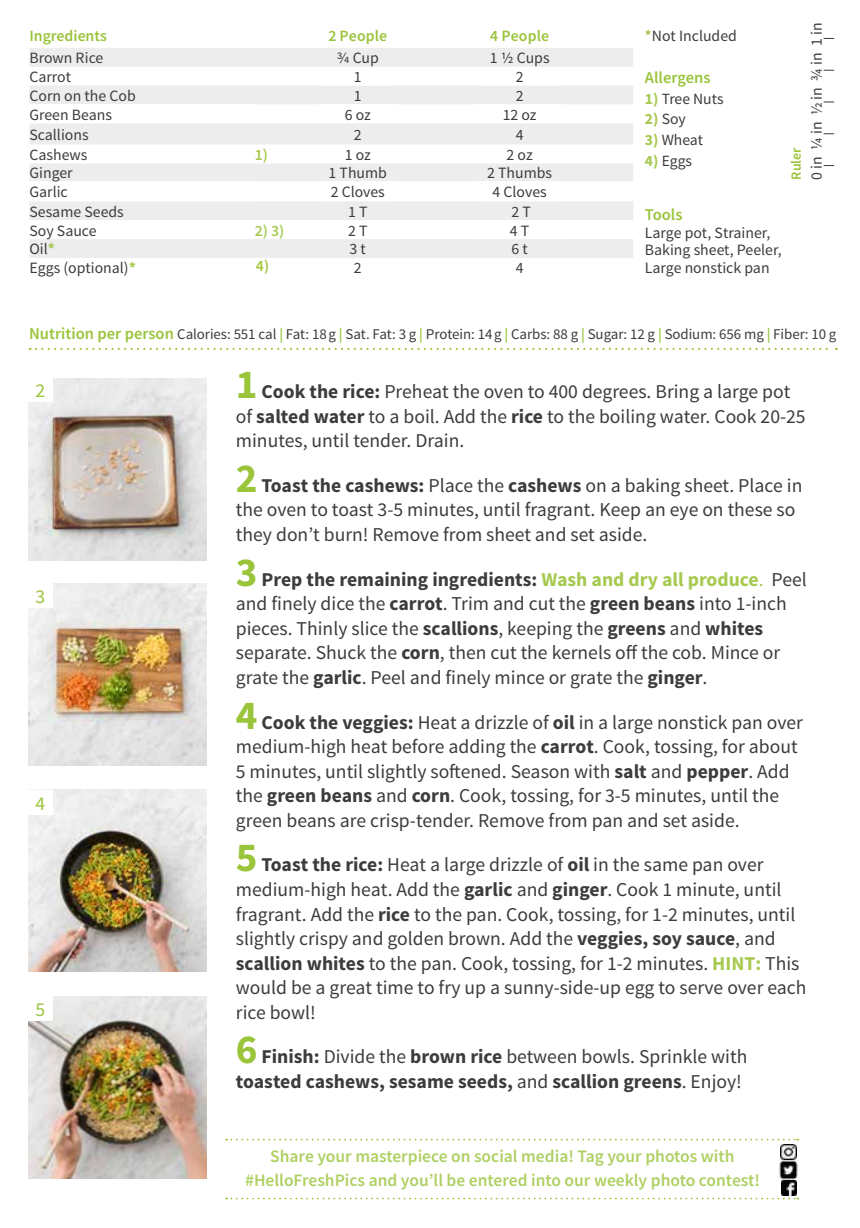
<style>
.page{position:relative;width:860px;height:1228px;background:#fff}
.page>*{position:absolute;margin:0;border:0;box-sizing:border-box;transform-origin:0 0}
.t1{font:19.6px/24.5px "Source Sans Pro";color:#3c3c3b}
.t2{font:700 19.6px/24.5px "Source Sans Pro";color:#3c3c3b}
.t3{font:19.6px "Source Sans Pro";color:#9ac43a}
.t4{font:600 17.5px/24.5px "Source Sans Pro";color:#9ac43b;text-align:center}
.t5{font:600 16.45px "Source Sans Pro";color:#9ac43a}
.t6{font:15.75px/17.5px "Source Sans Pro";color:#3c3c3b}
.t7{font:600 15.75px "Source Sans Pro";color:#9ac43a}
.t8{font:600 15.75px "Source Sans Pro";color:#a6c950}
.t9{font:600 15.75px "Source Sans Pro";color:#a6c94f}
.t10{font:600 15.75px "Source Sans Pro";color:#a2c73a}
.t11{font:15.58px "Source Sans Pro";color:#3c3c3b}
.t12{font:14.88px "Source Sans Pro";letter-spacing:-.005em;color:#3c3c3b}
.t13{font:600 14px "Source Sans Pro";color:#9ac43a}
.s1{font-weight:700;color:#a6c94f}
.s2{font-weight:600;color:#9ac43a}
.s3{font-weight:600;font-size:16.45px;color:#9ac43a}
.s4{font-weight:700;font-size:41.12px;color:#9ac43a}
.s5{font-weight:700}
.s6{font-weight:700;color:#a6c950}
.s7{color:#a6c950}
.s8{font-size:41.12px;color:#9ac43a}
.s9{font-weight:400}
</style>
<div class="page">
<img style="left:28px;top:789px;width:178px;height:182px">
<img style="left:28px;top:996px;width:178px;height:181px">
<img style="left:28px;top:378px;width:178px;height:182px">
<img style="left:28px;top:583px;width:178px;height:182px">
<svg style="left:30px;top:48px;width:603px;height:210px;fill:#ededed"></svg>
<svg style="left:30px;top:67px;width:534px;height:172px"></svg>
<div style="left:28px;top:377px;width:25px;height:25px;background:#fff"></div>
<div style="left:28px;top:583px;width:25px;height:25px;background:#fff"></div>
<div style="left:28px;top:789px;width:25px;height:25px;background:#fff"></div>
<div style="left:28px;top:996px;width:25px;height:24px;background:#fff"></div>
<svg style="left:30px;top:348px;width:806px;height:2px"></svg>
<svg style="left:226px;top:1138px;width:572px;height:2px"></svg>
<svg style="left:226px;top:1197px;width:572px;height:2px"></svg>
<img style="left:780px;top:1144px;width:16px;height:15px">
<img style="left:779px;top:1159px;width:19px;height:20px">
<img style="left:781px;top:1180px;width:14px;height:15px">
<p class="t7" style="left:29px;top:25px;width:79px">Ingredients</p>
<p class="t7" style="left:328px;top:25px;width:60px">2 People</p>
<p class="t7" style="left:490px;top:25px;width:60px">4 People</p>
<p class="t6" style="left:29px;top:50px;width:75px">Brown Rice</p>
<p class="t6" style="left:336px;top:50px;width:44px">3/4 Cup</p>
<p class="t6" style="left:489px;top:50px;width:61px">1 1/2 Cups</p>
<p class="t6" style="left:29px;top:68px;width:43px">Carrot</p>
<p class="t6" style="left:354px;top:68px;width:9px">1</p>
<p class="t6" style="left:515px;top:68px;width:9px">2</p>
<p class="t6" style="left:29px;top:87px;width:108px">Corn on the Cob</p>
<p class="t6" style="left:354px;top:87px;width:9px">1</p>
<p class="t6" style="left:515px;top:87px;width:9px">2</p>
<p class="t6" style="left:29px;top:106px;width:84px">Green Beans</p>
<p class="t6" style="left:344px;top:106px;width:28px">6 oz</p>
<p class="t6" style="left:502px;top:106px;width:35px">12 oz</p>
<p class="t6" style="left:29px;top:126px;width:61px">Scallions</p>
<p class="t6" style="left:354px;top:126px;width:9px">2</p>
<p class="t6" style="left:515px;top:126px;width:9px">4</p>
<p class="t6" style="left:29px;top:146px;width:60px">Cashews</p>
<p class="t9" style="left:254px;top:144px;width:15px">1)</p>
<p class="t6" style="left:344px;top:146px;width:28px">1 oz</p>
<p class="t6" style="left:506px;top:146px;width:28px">2 oz</p>
<p class="t6" style="left:29px;top:164px;width:45px">Ginger</p>
<p class="t6" style="left:328px;top:164px;width:60px">1 Thumb</p>
<p class="t6" style="left:487px;top:164px;width:66px">2 Thumbs</p>
<p class="t6" style="left:29px;top:183px;width:40px">Garlic</p>
<p class="t6" style="left:330px;top:183px;width:56px">2 Cloves</p>
<p class="t6" style="left:492px;top:183px;width:56px">4 Cloves</p>
<p class="t6" style="left:29px;top:203px;width:96px">Sesame Seeds</p>
<p class="t6" style="left:348px;top:203px;width:21px">1 T</p>
<p class="t6" style="left:511px;top:203px;width:21px">2 T</p>
<p class="t6" style="left:29px;top:222px;width:69px">Soy Sauce</p>
<p class="t8" style="left:255px;top:220px;width:31px">2) 3)</p>
<p class="t6" style="left:348px;top:222px;width:21px">2 T</p>
<p class="t6" style="left:510px;top:222px;width:21px">4 T</p>
<p class="t6" style="left:29px;top:241px;width:27px">Oil<span class="s1">*</span></p>
<p class="t6" style="left:349px;top:241px;width:18px">3 t</p>
<p class="t6" style="left:511px;top:241px;width:18px">6 t</p>
<p class="t6" style="left:29px;top:259px;width:108px">Eggs (optional)<span class="s1">*</span></p>
<p class="t6" style="left:354px;top:259px;width:9px">2</p>
<p class="t6" style="left:515px;top:259px;width:9px">4</p>
<p class="t10" style="left:256px;top:255px;width:15px">4)</p>
<p class="t6" style="left:644px;top:27px;width:93px"><span class="s2">*</span>Not Included</p>
<p class="t5" style="left:644px;top:67px;width:67px">Allergens</p>
<p class="t11" style="left:644px;top:89px;width:80px"><span class="s1">1)</span> Tree Nuts</p>
<p class="t11" style="left:644px;top:110px;width:42px"><span class="s1">2)</span> Soy</p>
<p class="t11" style="left:644px;top:130px;width:60px"><span class="s1">3)</span> Wheat</p>
<p class="t11" style="left:644px;top:151px;width:49px"><span class="s1">4)</span> Eggs</p>
<p class="t5" style="left:644px;top:204px;width:39px">Tools</p>
<p class="t6" style="left:644px;top:224px;width:138px">Large pot, Strainer,<br>Baking sheet, Peeler,<br>Large nonstick pan</p>
<p class="t13" style="left:786px;top:180px;width:34px;rotate:-90deg">Ruler</p>
<p class="t6" style="left:807px;top:180px;width:159px;rotate:-90deg">0 in ¼ in ½ in ¾ in 1 in</p>
<p class="t12" style="left:29px;top:324px;width:808px"><span class="s3">Nutrition per person</span> Calories: 551 cal <span class="s2">|</span> Fat: 18g <span class="s2">|</span> Sat. Fat: 3 g <span class="s2">|</span> Protein: 14g <span class="s2">|</span> Carbs: 88 g <span class="s2">|</span> Sugar: 12 g <span class="s2">|</span> Sodium: 656 mg <span class="s2">|</span> Fiber: 10 g</p>
<p class="t3" style="left:36px;top:378px;width:11px">2</p>
<p class="t3" style="left:36px;top:584px;width:11px">3</p>
<p class="t3" style="left:36px;top:790px;width:11px">4</p>
<p class="t3" style="left:36px;top:996px;width:11px">5</p>
<p class="t1" style="left:236px;top:379px;width:571px"><span class="s4">1</span> <span class="s5">Cook the rice:</span> Preheat the oven to 400 degrees. Bring a large pot of <span class="s5">salted water</span> to a boil. Add the <span class="s5">rice</span> to the boiling water. Cook 20-25 minutes, until tender. Drain.</p>
<p class="t1" style="left:236px;top:473px;width:568px"><span class="s4">2</span> <span class="s5">Toast the cashews:</span> Place the <span class="s5">cashews</span> on a baking sheet. Place in the oven to toast 3-5 minutes, until fragrant. Keep an eye on these so they don’t burn! Remove from sheet and set aside.</p>
<p class="t1" style="left:236px;top:567px;width:572px"><span class="s4">3</span> <span class="s5">Prep the remaining ingredients:</span> <span class="s6">Wash and dry all produce</span><span class="s7">.</span> Peel and finely dice the <span class="s5">carrot</span>. Trim and cut the <span class="s5">green beans</span> into 1-inch pieces. Thinly slice the <span class="s5">scallions</span>, keeping the <span class="s5">greens</span> and <span class="s5">whites </span>separate. Shuck the <span class="s5">corn</span>, then cut the kernels off the cob. Mince or grate the <span class="s5">garlic</span>. Peel and finely mince or grate the <span class="s5">ginger</span>.</p>
<p class="t1" style="left:236px;top:710px;width:568px"><span class="s4">4</span> <span class="s5">Cook the veggies:</span> Heat a drizzle of <span class="s5">oil</span> in a large nonstick pan over medium-high heat before adding the <span class="s5">carrot</span>. Cook, tossing, for about 5 minutes, until slightly softened. Season with <span class="s5">salt</span> and <span class="s5">pepper</span>. Add the <span class="s5">green beans</span> and <span class="s5">corn</span>. Cook, tossing, for 3-5 minutes, until the green beans are crisp-tender. Remove from pan and set aside.</p>
<p class="t1" style="left:236px;top:853px;width:572px"><span class="s4">5</span> <span class="s5">Toast the rice:</span> Heat a large drizzle of <span class="s5">oil</span> in the same pan over medium-high heat. Add the <span class="s5">garlic</span> and <span class="s5">ginger</span>. Cook 1 minute, until fragrant. Add the <span class="s5">rice</span> to the pan. Cook, tossing, for 1-2 minutes, until slightly crispy and golden brown. Add the <span class="s5">veggies, soy sauce</span>, and <span class="s5">scallion whites</span> to the pan. Cook, tossing, for 1-2 minutes. <span class="s1">HINT:</span> This would be a great time to fry up a sunny-side-up egg to serve over each rice bowl!</p>
<p class="t2" style="left:236px;top:1045px;width:513px"><span class="s8">6</span> Finish: <span class="s9">Divide the</span> brown rice <span class="s9">between bowls. Sprinkle with </span>toasted cashews, sesame seeds, <span class="s9">and</span> scallion greens<span class="s9">. Enjoy!</span></p>
<p class="t4" style="left:245px;top:1143px;width:516px">Share your masterpiece on social media! Tag your photos with #HelloFreshPics and you’ll be entered into our weekly photo contest!</p>
</div>
